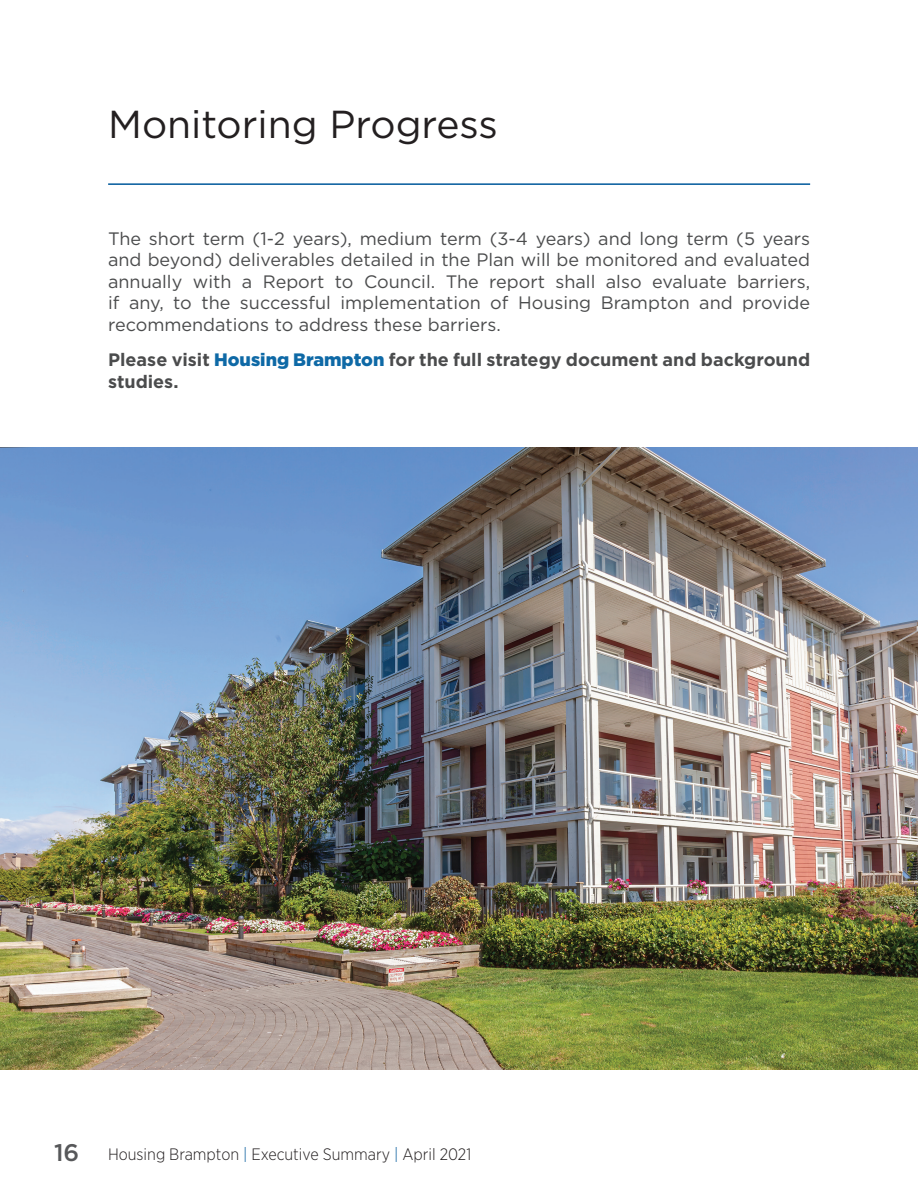
<style>
.page{position:relative;width:918px;height:1188px;background:#fff}
.page>*{position:absolute;margin:0;border:0;box-sizing:border-box;transform-origin:0 0}
.t1{font:39px "Gotham";color:#231f20}
.t2{font:18px/21.6px "Gotham";color:#4b4c4d;text-align:justify}
.t3{font:700 18px/21.6px "Gotham";color:#4b4c4d}
.t4{font:300 16.5px "Gotham Narrow";color:#231f20}
.s1{font-weight:900;color:#0e69a6}
.s2{font-family:"Gotham";font-weight:500;font-size:24px;color:#57585a}
.s3{color:#00599b}
</style>
<div class="page">
<hr style="left:108px;top:183px;width:702px;height:2px;background:#00599b">
<img style="left:0;top:448px;width:918px;height:621px">
<h1 class="t1" style="left:108px;top:99px;width:391px">Monitoring Progress</h1>
<p class="t2" style="left:108px;top:227px;width:704px">The short term (1-2 years), medium term (3-4 years) and long term (5 years and beyond) deliverables detailed in the Plan will be monitored and evaluated annually with a Report to Council. The report shall also evaluate barriers, if any, to the successful implementation of Housing Brampton and provide recommendations to address these barriers.</p>
<p class="t3" style="left:108px;top:349px;width:704px">Please visit <span class="s1">Housing Brampton</span> for the full strategy document and background studies.</p>
<p class="t4" style="left:54px;top:1144px;width:419px"><span class="s2">16</span> Housing Brampton <span class="s3">|</span> Executive Summary <span class="s3">|</span> April 2021</p>
</div>
